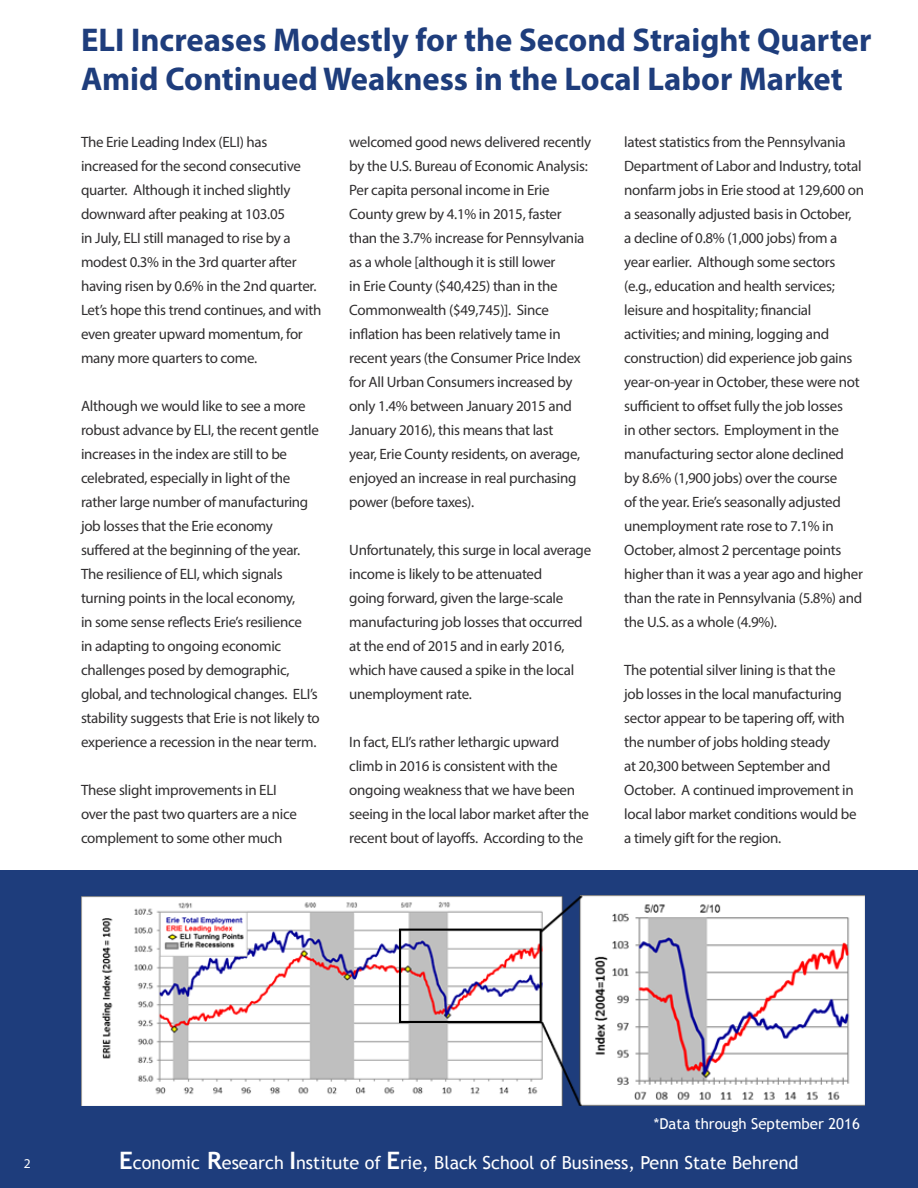
<style>
.page{position:relative;width:918px;height:1188px;background:#fff}
.page>*{position:absolute;margin:0;border:0;box-sizing:border-box;transform-origin:0 0}
.t1{font:700 33px/39.6px "Myriad Pro";color:#1e3d7c}
.t2{font:18px "Trebuchet MS";color:#fff}
.t3{font:15px/24px "Myriad Pro";letter-spacing:-.02em;color:#312f30}
.t4{font:15px "Trebuchet MS";color:#fff}
.t5{font:13.5px "Myriad Pro";color:#fff}
.s1{font-weight:700;font-size:24px}
</style>
<div class="page">
<div style="left:0;top:870px;width:918px;height:318px;background:#1e3d7c"></div>
<img style="left:81px;top:895px;width:783px;height:211px">
<p class="t1" style="left:81px;top:19px;width:792px">ELI Increases Modestly for the Second Straight Quarter<br>Amid Continued Weakness in the Local Labor Market</p>
<p class="t3" style="left:81px;top:130px;width:242px">The Erie Leading Index (ELI) has increased for the second consecutive quarter. Although it inched slightly downward after peaking at 103.05<br>in July, ELI still managed to rise by a modest 0.3% in the 3rd quarter after having risen by 0.6% in the 2nd quarter.<br>Let’s hope this trend continues, and with even greater upward momentum, for many more quarters to come.</p>
<p class="t3" style="left:81px;top:394px;width:240px">Although we would like to see a more robust advance by ELI, the recent gentle increases in the index are still to be celebrated, especially in light of the rather large number of manufacturing job losses that the Erie economy suffered at the beginning of the year.<br>The resilience of ELI, which signals turning points in the local economy,<br>in some sense reflects Erie’s resilience<br>in adapting to ongoing economic challenges posed by demographic, global, and technological changes. ELI’s stability suggests that Erie is not likely to experience a recession in the near term.</p>
<p class="t3" style="left:81px;top:778px;width:217px">These slight improvements in ELI over the past two quarters are a nice complement to some other much</p>
<p class="t3" style="left:349px;top:130px;width:243px">welcomed good news delivered recently by the U.S. Bureau of Economic Analysis:<br>Per capita personal income in Erie County grew by 4.1% in 2015, faster than the 3.7% increase for Pennsylvania as a whole [although it is still lower<br>in Erie County ($40,425) than in the Commonwealth ($49,745)]. Since inflation has been relatively tame in recent years (the Consumer Price Index for All Urban Consumers increased by only 1.4% between January 2015 and January 2016), this means that last<br>year, Erie County residents, on average, enjoyed an increase in real purchasing power (before taxes).</p>
<p class="t3" style="left:349px;top:538px;width:243px">Unfortunately, this surge in local average income is likely to be attenuated<br>going forward, given the large-scale manufacturing job losses that occurred at the end of 2015 and in early 2016, which have caused a spike in the local unemployment rate.</p>
<p class="t3" style="left:349px;top:730px;width:241px">In fact, ELI’s rather lethargic upward climb in 2016 is consistent with the ongoing weakness that we have been seeing in the local labor market after the recent bout of layoffs. According to the</p>
<p class="t3" style="left:624px;top:130px;width:241px">latest statistics from the Pennsylvania Department of Labor and Industry, total nonfarm jobs in Erie stood at 129,600 on a seasonally adjusted basis in October,<br>a decline of 0.8% (1,000 jobs) from a year earlier. Although some sectors (e.g., education and health services; leisure and hospitality; financial activities; and mining, logging and construction) did experience job gains year-on-year in October, these were not sufficient to offset fully the job losses<br>in other sectors. Employment in the manufacturing sector alone declined<br>by 8.6% (1,900 jobs) over the course<br>of the year. Erie’s seasonally adjusted unemployment rate rose to 7.1% in October, almost 2 percentage points higher than it was a year ago and higher than the rate in Pennsylvania (5.8%) and the U.S. as a whole (4.9%).</p>
<p class="t3" style="left:624px;top:658px;width:234px">The potential silver lining is that the job losses in the local manufacturing sector appear to be tapering off, with the number of jobs holding steady<br>at 20,300 between September and October. A continued improvement in local labor market conditions would be a timely gift for the region.</p>
<p class="t5" style="left:24px;top:1155px;width:8px">2</p>
<p class="t4" style="left:654px;top:1115px;width:207px">*Data through September 2016</p>
<p class="t2" style="left:119px;top:1152px;width:681px"><span class="s1">E</span>conomic <span class="s1">R</span>esearch <span class="s1">I</span>nstitute of <span class="s1">E</span>rie, Black School of Business, Penn State Behrend</p>
</div>
